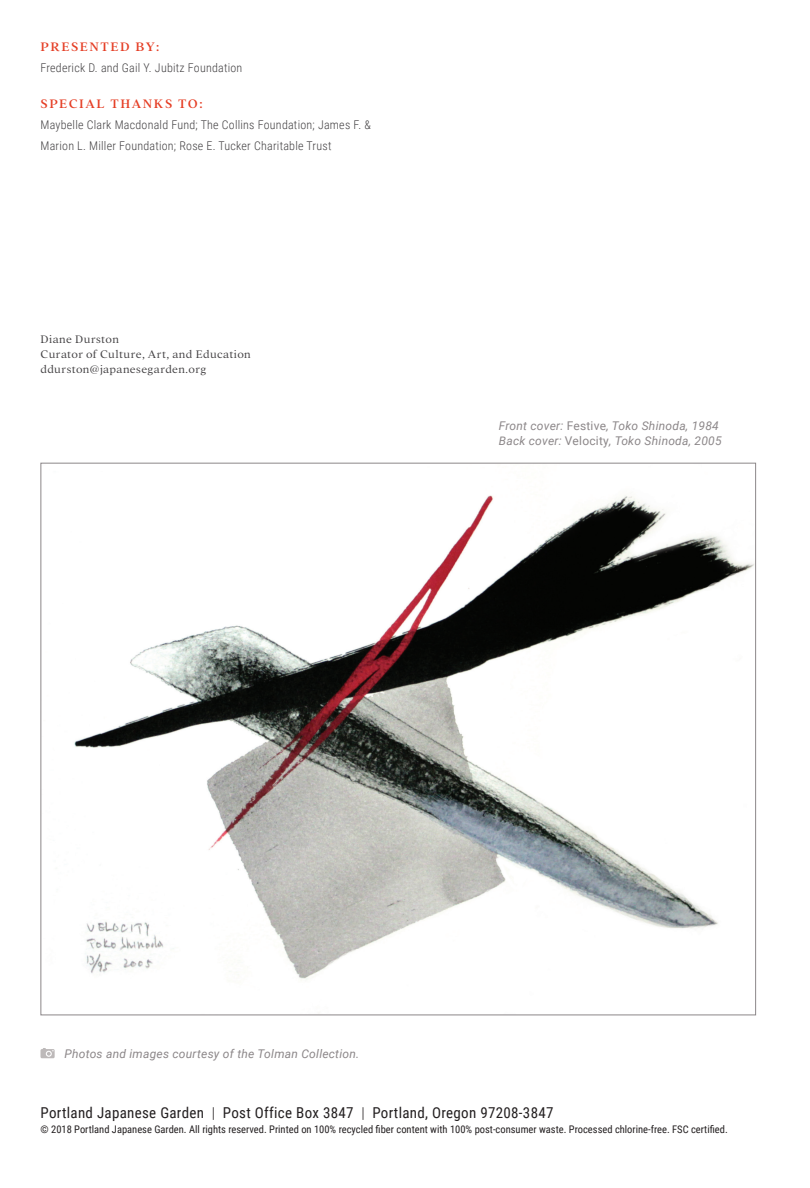
<style>
.page{position:relative;width:810px;height:1188px;background:#fff}
.page>*{position:absolute;margin:0;border:0;box-sizing:border-box;transform-origin:0 0}
.t1{font:15px "Roboto Condensed";letter-spacing:.02em;color:#231f20}
.Subtitle-E{font:500 13.5px "Addington CF";letter-spacing:.11em;color:#e53e25}
.Sponsor{font:300 12px/21px "Roboto Condensed";letter-spacing:.02em;color:#424042}
.Photo_Caption{font:italic 12px "Roboto";letter-spacing:.02em;color:#8c8789}
.Notes{font:300 12px "Addington CF";letter-spacing:.03em;color:#424042}
.t2{font:10.5px "Roboto Condensed";color:#231f20}
.s1{font-style:normal}
.s2{font-weight:300}
</style>
<div class="page">
<img style="left:74px;top:495px;width:680px;height:485px">
<svg style="left:40px;top:1048px;width:15px;height:10px"></svg>
<p class="Subtitle-E" style="left:41px;top:39px;width:120px">PRESENTED BY:</p>
<p class="Sponsor" style="left:40px;top:57px;width:203px">Frederick D. and Gail Y. Jubitz Foundation</p>
<p class="Subtitle-E" style="left:41px;top:96px;width:164px">SPECIAL THANKS TO:</p>
<p class="Sponsor" style="left:40px;top:114px;width:332px">Maybelle Clark Macdonald Fund; The Collins Foundation; James F. &amp;<br>Marion L. Miller Foundation; Rose E. Tucker Charitable Trust</p>
<p class="Notes" style="left:40px;top:333px;width:80px">Diane Durston</p>
<p class="Notes" style="left:40px;top:348px;width:212px">Curator of Culture, Art, and Education</p>
<p class="Notes" style="left:40px;top:363px;width:167px">ddurston@japanesegarden.org</p>
<p class="Photo_Caption" style="left:499px;top:418px;width:221px">Front cover: <span class="s1">Festive</span>, Toko Shinoda, 1984</p>
<p class="Photo_Caption" style="left:499px;top:433px;width:224px">Back cover: <span class="s1">Velocity</span>, Toko Shinoda, 2005</p>
<p class="Photo_Caption" style="left:64px;top:1046px;width:296px">Photos and images courtesy of the Tolman Collection.</p>
<p class="t1" style="left:40px;top:1102px;width:514px">Portland Japanese Garden <span class="s2">|</span> Post Office Box 3847 <span class="s2">|</span> Portland, Oregon 97208-3847</p>
<p class="t2" style="left:40px;top:1122px;width:689px">© 2018 Portland Japanese Garden. All rights reserved. Printed on 100% recycled fiber content with 100% post-consumer waste. Processed chlorine-free. FSC certified.</p>
</div>
